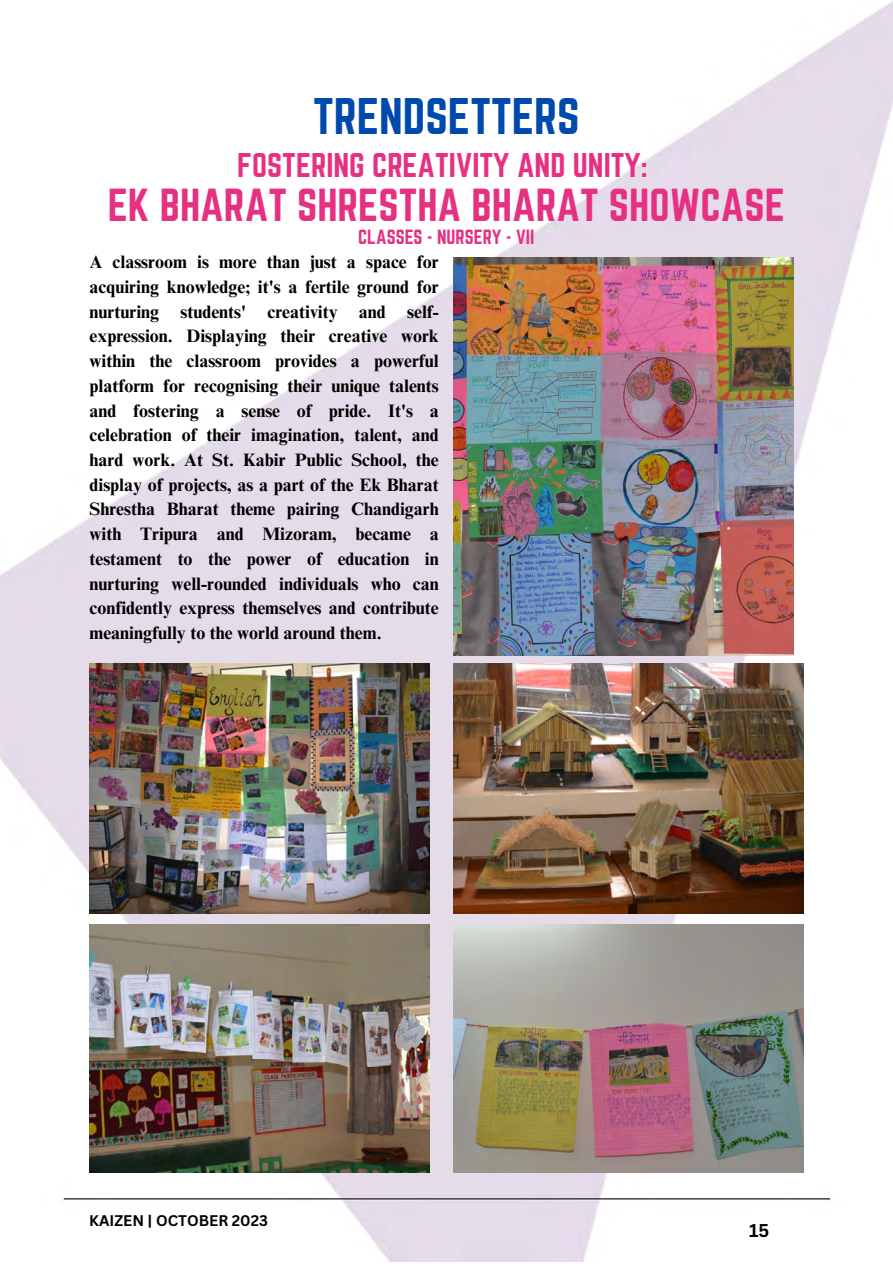
<style>
.page{position:relative;width:893px;height:1264px;background:#fff}
.page>*{position:absolute;margin:0;border:0;box-sizing:border-box;transform-origin:0 0}
.t1{font:45px "Norwester";color:#004aad}
.t2{font:40.5px "Norwester";color:#e63183}
.t3{font:30px "Norwester";color:#e63183}
.t4{font:700 18px/24.8px "Times NRMT Pro";color:#000;text-align:justify}
.t5{font:18px "Norwester";color:#e63183}
.t6{font:700 18px "Canva Sans";color:#000}
.t7{font:700 15px "Canva Sans";color:#000}
</style>
<div class="page">
<img style="left:0;top:1px;width:892px;height:1260px">
<img style="left:90px;top:663px;width:339px;height:250px">
<img style="left:90px;top:924px;width:339px;height:248px">
<img style="left:454px;top:663px;width:349px;height:250px">
<img style="left:454px;top:924px;width:349px;height:248px">
<img style="left:454px;top:257px;width:339px;height:398px">
<p class="t1" style="left:313px;top:89px;width:268px">TRENDSETTERS</p>
<p class="t3" style="left:237px;top:147px;width:412px">FOSTERING CREATIVITY AND UNITY:</p>
<p class="t2" style="left:108px;top:180px;width:678px">EK BHARAT SHRESTHA BHARAT SHOWCASE</p>
<p class="t5" style="left:358px;top:226px;width:177px">CLASSES - NURSERY - VII</p>
<p class="t4" style="left:89px;top:252px;width:351px">A classroom is more than just a space for acquiring knowledge; it's a fertile ground for nurturing students' creativity and self&shy;expression. Displaying their creative work within the classroom provides a powerful platform for recognising their unique talents and fostering a sense of pride. It's a celebration of their imagination, talent, and hard work. At St. Kabir Public School, the display of projects, as a part of the Ek Bharat Shrestha Bharat theme pairing Chandigarh with Tripura and Mizoram, became a testament to the power of education in nurturing well-rounded individuals who can confidently express themselves and contribute meaningfully to the world around them.</p>
<p class="t7" style="left:89px;top:1209px;width:180px">KAIZEN | OCTOBER 2023</p>
<p class="t6" style="left:749px;top:1217px;width:22px">15</p>
</div>
